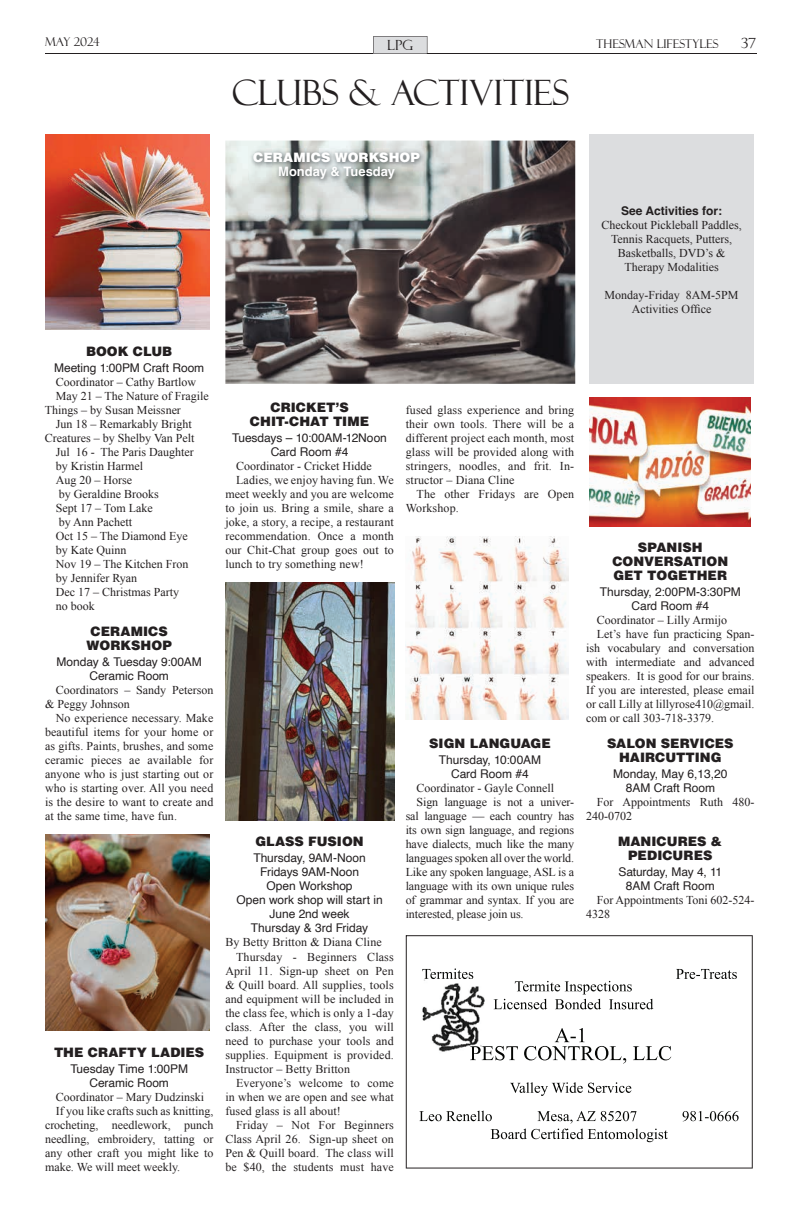
<style>
.page{position:relative;width:792px;height:1212px;background:#fff}
.page>*{position:absolute;margin:0;border:0;box-sizing:border-box;transform-origin:0 0}
.t1{font:35px "Felix Titling";color:#231f20}
.t2{font:14px "Felix Titling";color:#231f20}
.t3{font:900 13px/14px "Helvetica";color:#231f20;text-align:center}
.t4{font:900 13px "Helvetica";letter-spacing:.005em;color:#fff}
.t5{font:700 13px "Helvetica";color:#fff}
.t6{font:12px/14px "Times New Roman";color:#231f20}
.t7{font:12px/14px "Helvetica";letter-spacing:-.005em;color:#231f20;text-align:center}
.t8{font:12px "Felix Titling";color:#231f20}
.t9{font:700 12px "Helvetica";color:#231f20}
</style>
<div class="page">
<hr style="left:45px;top:53px;width:712px;height:1px;background:#231f20">
<svg style="left:373px;top:36px;width:54px;height:18px"></svg>
<img style="left:45px;top:134px;width:164px;height:196px">
<img style="left:45px;top:834px;width:164px;height:196px">
<img style="left:225px;top:582px;width:169px;height:238px">
<img style="left:406px;top:537px;width:162px;height:183px">
<img style="left:590px;top:397px;width:161px;height:129px">
<img style="left:225px;top:141px;width:350px;height:243px">
<img style="left:249px;top:148px;width:177px;height:37px">
<div style="left:589px;top:135px;width:165px;height:249px;background:#dcdddf"></div>
<svg style="left:406px;top:935px;width:347px;height:233px"></svg>
<p class="t8" style="left:45px;top:35px;width:56px">MAY 2024</p>
<p class="t2" style="left:388px;top:37px;width:27px">LPG</p>
<p class="t8" style="left:596px;top:37px;width:124px">THESMAN LIFESTYLES</p>
<p class="t2" style="left:741px;top:35px;width:17px">37</p>
<h1 class="t1" style="left:232px;top:73px;width:339px">CLUBS &amp; ACTIVITIES</h1>
<p class="t4" style="left:253px;top:149px;width:168px">CERAMICS WORKSHOP</p>
<p class="t5" style="left:278px;top:163px;width:119px">Monday &amp; Tuesday</p>
<p class="t9" style="left:621px;top:203px;width:102px">See Activities for:</p>
<p class="t6" style="left:601px;top:217px;width:142px;text-align:center">Checkout Pickleball Paddles,<br>Tennis Racquets, Putters,<br>Basketballs, DVD’s &amp;<br>Therapy Modalities</p>
<p class="t6" style="left:605px;top:287px;width:135px;text-align:center">Monday-Friday 8AM-5PM<br>Activities Office</p>
<p class="t3" style="left:86px;top:344px;width:88px">BOOK CLUB</p>
<p class="t7" style="left:54px;top:361px;width:152px">Meeting 1:00PM Craft Room</p>
<p class="t6" style="left:56px;top:375px;width:142px">Coordinator – Cathy Bartlow</p>
<p class="t6" style="left:56px;top:389px;width:155px">May 21 – The Nature of Fragile</p>
<p class="t6" style="left:45px;top:403px;width:137px">Things – by Susan Meissner</p>
<p class="t6" style="left:56px;top:417px;width:137px">Jun 18 – Remarkably Bright</p>
<p class="t6" style="left:45px;top:431px;width:151px">Creatures – by Shelby Van Pelt</p>
<p class="t6" style="left:56px;top:445px;width:140px">Jul 16 - The Paris Daughter</p>
<p class="t6" style="left:56px;top:459px;width:89px">by Kristin Harmel</p>
<p class="t6" style="left:56px;top:473px;width:78px">Aug 20 – Horse</p>
<p class="t6" style="left:59px;top:487px;width:101px">by Geraldine Brooks</p>
<p class="t6" style="left:56px;top:501px;width:98px">Sept 17 – Tom Lake</p>
<p class="t6" style="left:59px;top:515px;width:75px">by Ann Pachett</p>
<p class="t6" style="left:56px;top:529px;width:134px">Oct 15 – The Diamond Eye</p>
<p class="t6" style="left:56px;top:543px;width:72px">by Kate Quinn</p>
<p class="t6" style="left:56px;top:557px;width:134px">Nov 19 – The Kitchen Fron</p>
<p class="t6" style="left:56px;top:571px;width:83px">by Jennifer Ryan</p>
<p class="t6" style="left:56px;top:585px;width:125px">Dec 17 – Christmas Party</p>
<p class="t6" style="left:56px;top:599px;width:40px">no book</p>
<p class="t3" style="left:87px;top:624px;width:87px">CERAMICS<br>WORKSHOP</p>
<p class="t7" style="left:56px;top:655px;width:147px">Monday &amp; Tuesday 9:00AM<br>Ceramic Room</p>
<p class="t6" style="left:45px;top:683px;width:170px;text-indent:11px">Coordinators – Sandy Peterson &amp; Peggy Johnson</p>
<p class="t6" style="left:45px;top:711px;width:170px;text-align:justify;text-indent:11px">No experience necessary. Make beautiful items for your home or as gifts. Paints, brushes, and some ceramic pieces ae available for anyone who is just starting out or who is starting over. All you need is the desire to want to create and at the same time, have fun.</p>
<p class="t3" style="left:54px;top:1044px;width:152px">THE CRAFTY LADIES</p>
<p class="t7" style="left:70px;top:1061px;width:119px">Tuesday Time 1:00PM<br>Ceramic Room</p>
<p class="t6" style="left:56px;top:1089px;width:150px">Coordinator – Mary Dudzinski</p>
<p class="t6" style="left:56px;top:1103px;width:159px">If you like crafts such as knitting,</p>
<p class="t6" style="left:45px;top:1117px;width:170px">crocheting, needlework, punch</p>
<p class="t6" style="left:45px;top:1131px;width:170px">needling, embroidery, tatting or</p>
<p class="t6" style="left:45px;top:1145px;width:170px">any other craft you might like to</p>
<p class="t6" style="left:45px;top:1159px;width:137px">make. We will meet weekly.</p>
<p class="t3" style="left:250px;top:400px;width:121px">CRICKET’S<br>CHIT-CHAT TIME</p>
<p class="t7" style="left:232px;top:431px;width:156px">Tuesdays – 10:00AM-12Noon<br>Card Room #4</p>
<p class="t6" style="left:236px;top:459px;width:137px">Coordinator - Cricket Hidde</p>
<p class="t6" style="left:236px;top:473px;width:159px">Ladies, we enjoy having fun. We</p>
<p class="t6" style="left:225px;top:487px;width:170px">meet weekly and you are welcome</p>
<p class="t6" style="left:225px;top:501px;width:170px">to join us. Bring a smile, share a</p>
<p class="t6" style="left:225px;top:515px;width:170px">joke, a story, a recipe, a restaurant</p>
<p class="t6" style="left:225px;top:529px;width:170px">recommendation. Once a month</p>
<p class="t6" style="left:225px;top:543px;width:170px">our Chit-Chat group goes out to</p>
<p class="t6" style="left:225px;top:557px;width:140px">lunch to try something new!</p>
<p class="t3" style="left:255px;top:834px;width:110px">GLASS FUSION</p>
<p class="t7" style="left:236px;top:851px;width:148px">Thursday, 9AM-Noon<br>Fridays 9AM-Noon<br>Open Workshop<br>Open work shop will start in<br>June 2nd week<br>Thursday &amp; 3rd Friday</p>
<p class="t6" style="left:225px;top:935px;width:158px">By Betty Britton &amp; Diana Cline</p>
<p class="t6" style="left:236px;top:949px;width:159px">Thursday - Beginners Class</p>
<p class="t6" style="left:225px;top:963px;width:170px">April 11. Sign-up sheet on Pen</p>
<p class="t6" style="left:225px;top:977px;width:170px">&amp; Quill board. All supplies, tools</p>
<p class="t6" style="left:225px;top:991px;width:170px">and equipment will be included in</p>
<p class="t6" style="left:225px;top:1005px;width:170px">the class fee, which is only a 1-day</p>
<p class="t6" style="left:225px;top:1019px;width:170px">class. After the class, you will</p>
<p class="t6" style="left:225px;top:1033px;width:170px">need to purchase your tools and</p>
<p class="t6" style="left:225px;top:1047px;width:170px">supplies. Equipment is provided.</p>
<p class="t6" style="left:225px;top:1061px;width:126px">Instructor – Betty Britton</p>
<p class="t6" style="left:236px;top:1075px;width:159px">Everyone’s welcome to come</p>
<p class="t6" style="left:225px;top:1089px;width:170px">in when we are open and see what</p>
<p class="t6" style="left:225px;top:1103px;width:117px">fused glass is all about!</p>
<p class="t6" style="left:236px;top:1117px;width:159px">Friday – Not For Beginners</p>
<p class="t6" style="left:225px;top:1131px;width:170px">Class April 26. Sign-up sheet on</p>
<p class="t6" style="left:225px;top:1145px;width:170px">Pen &amp; Quill board. The class will</p>
<p class="t6" style="left:225px;top:1159px;width:170px">be $40, the students must have</p>
<p class="t6" style="left:406px;top:403px;width:170px;text-align:justify">fused glass experience and bring their own tools. There will be a different project each month, most glass will be provided along with stringers, noodles, and frit. In&shy;structor – Diana Cline</p>
<p class="t6" style="left:406px;top:487px;width:170px;text-indent:11px">The other Fridays are Open<br>Workshop.</p>
<p class="t3" style="left:429px;top:736px;width:123px">SIGN LANGUAGE</p>
<p class="t7" style="left:439px;top:753px;width:104px">Thursday, 10:00AM<br>Card Room #4</p>
<p class="t6" style="left:417px;top:781px;width:139px">Coordinator - Gayle Connell</p>
<p class="t6" style="left:417px;top:795px;width:159px">Sign language is not a univer-</p>
<p class="t6" style="left:406px;top:809px;width:170px">sal language — each country has</p>
<p class="t6" style="left:406px;top:823px;width:170px">its own sign language, and regions</p>
<p class="t6" style="left:406px;top:837px;width:170px">have dialects, much like the many</p>
<p class="t6" style="left:406px;top:851px;width:170px">languages spoken all over the world.</p>
<p class="t6" style="left:406px;top:865px;width:170px">Like any spoken language, ASL is a</p>
<p class="t6" style="left:406px;top:879px;width:170px">language with its own unique rules</p>
<p class="t6" style="left:406px;top:893px;width:170px">of grammar and syntax. If you are</p>
<p class="t6" style="left:406px;top:907px;width:119px">interested, please join us.</p>
<p class="t3" style="left:613px;top:540px;width:117px">SPANISH<br>CONVERSATION<br>GET TOGETHER</p>
<p class="t7" style="left:600px;top:585px;width:142px">Thursday, 2:00PM-3:30PM<br>Card Room #4</p>
<p class="t6" style="left:597px;top:613px;width:132px">Coordinator – Lilly Armijo</p>
<p class="t6" style="left:597px;top:627px;width:159px">Let’s have fun practicing Span-</p>
<p class="t6" style="left:586px;top:641px;width:170px">ish vocabulary and conversation</p>
<p class="t6" style="left:586px;top:655px;width:170px">with intermediate and advanced</p>
<p class="t6" style="left:586px;top:669px;width:170px">speakers. It is good for our brains.</p>
<p class="t6" style="left:586px;top:683px;width:170px">If you are interested, please email</p>
<p class="t6" style="left:586px;top:697px;width:170px">or call Lilly at lillyrose410@gmail.</p>
<p class="t6" style="left:586px;top:711px;width:129px">com or call 303-718-3379.</p>
<p class="t3" style="left:607px;top:736px;width:128px">SALON SERVICES<br>HAIRCUTTING</p>
<p class="t7" style="left:613px;top:767px;width:116px">Monday, May 6,13,20<br>8AM Craft Room</p>
<p class="t6" style="left:586px;top:795px;width:170px;text-indent:11px">For Appointments Ruth 480-<br>240-0702</p>
<p class="t3" style="left:618px;top:834px;width:106px">MANICURES &amp;<br>PEDICURES</p>
<p class="t7" style="left:619px;top:865px;width:105px">Saturday, May 4, 11<br>8AM Craft Room</p>
<p class="t6" style="left:586px;top:893px;width:170px;text-indent:11px">For Appointments Toni 602-524-<br>4328</p>
</div>
